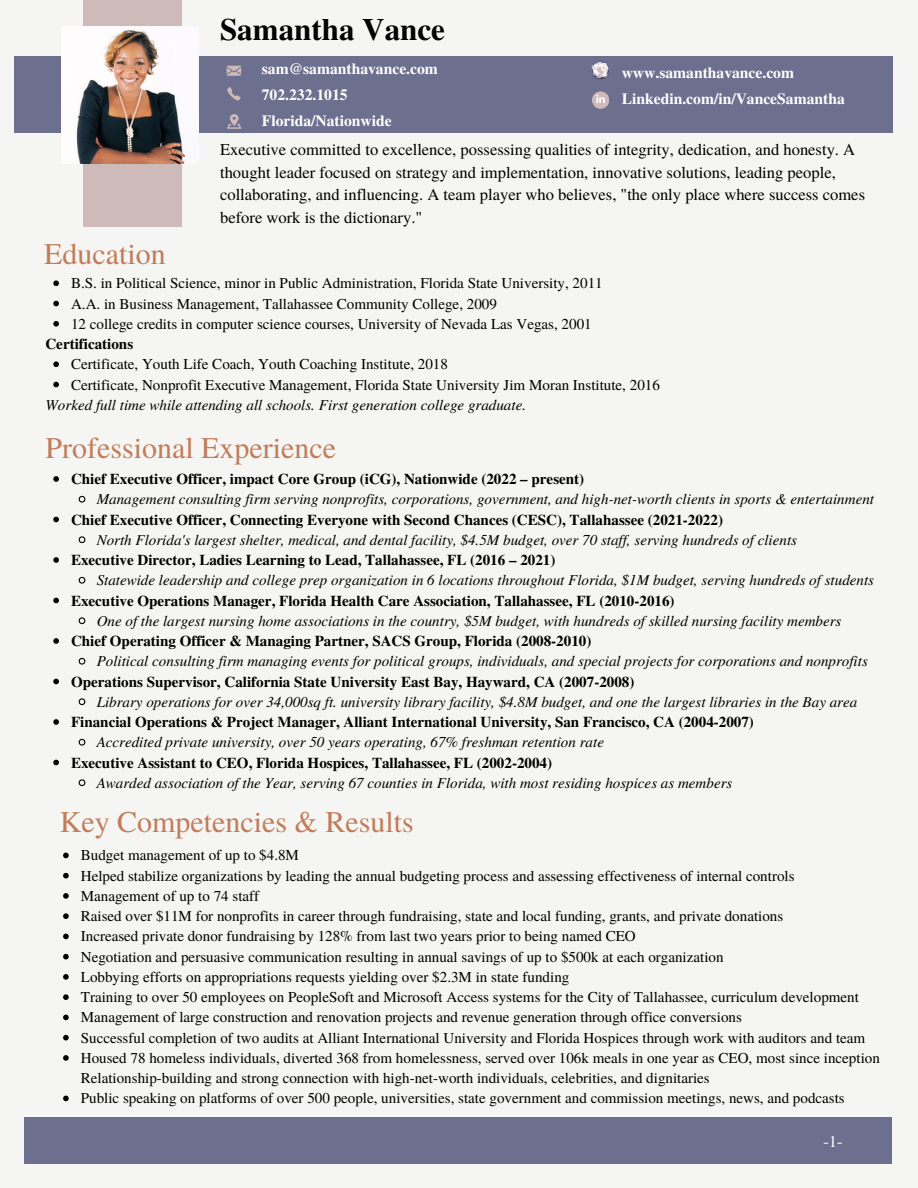
<style>
.page{position:relative;width:918px;height:1188px;background:#f5f5f3}
.page>*{position:absolute;margin:0;border:0;box-sizing:border-box;transform-origin:0 0}
.t1{font:700 31.05px "Te X Gyre Termes";color:#000}
.t2{font:30px "Te X Gyre Termes";color:#c27c59}
.t3{font:16.5px/22.5px "Te X Gyre Termes";color:#000}
.t4{font:16.5px "Te X Gyre Termes";color:#fff}
.t5{font:700 15.6px "Te X Gyre Termes";color:#fff}
.t6{font:15px/20.2px "Te X Gyre Termes";color:#000}
.t7{font:italic 15px "Te X Gyre Termes";color:#000}
.t8{font:700 15px "Te X Gyre Termes";color:#000}
</style>
<div class="page">
<div style="left:14px;top:56px;width:879px;height:77px;background:#6d6f8e"></div>
<div style="left:25px;top:1118px;width:867px;height:46px;background:#6d6f8e"></div>
<div style="left:83px;top:0;width:98px;height:227px;background:#cebab9"></div>
<svg style="left:227px;top:66px;width:14px;height:10px"></svg>
<svg style="left:227px;top:87px;width:14px;height:13px"></svg>
<svg style="left:227px;top:114px;width:15px;height:15px"></svg>
<svg style="left:591px;top:61px;width:18px;height:18px"></svg>
<svg style="left:592px;top:91px;width:17px;height:18px"></svg>
<svg style="left:594px;top:94px;width:15px;height:15px"></svg>
<img style="left:62px;top:26px;width:137px;height:137px">
<svg style="left:53px;top:476px;width:6px;height:6px"></svg>
<svg style="left:78px;top:495px;width:8px;height:8px"></svg>
<svg style="left:53px;top:517px;width:6px;height:5px"></svg>
<svg style="left:78px;top:536px;width:8px;height:8px"></svg>
<svg style="left:53px;top:557px;width:6px;height:6px"></svg>
<svg style="left:78px;top:576px;width:8px;height:8px"></svg>
<svg style="left:53px;top:598px;width:6px;height:5px"></svg>
<svg style="left:78px;top:617px;width:8px;height:8px"></svg>
<svg style="left:53px;top:638px;width:6px;height:6px"></svg>
<svg style="left:78px;top:657px;width:8px;height:8px"></svg>
<svg style="left:53px;top:679px;width:6px;height:5px"></svg>
<svg style="left:78px;top:698px;width:8px;height:8px"></svg>
<svg style="left:53px;top:719px;width:6px;height:6px"></svg>
<svg style="left:78px;top:738px;width:8px;height:8px"></svg>
<svg style="left:53px;top:760px;width:6px;height:5px"></svg>
<svg style="left:78px;top:779px;width:8px;height:8px"></svg>
<svg style="left:53px;top:280px;width:6px;height:6px"></svg>
<svg style="left:53px;top:301px;width:6px;height:5px"></svg>
<svg style="left:53px;top:321px;width:6px;height:6px"></svg>
<svg style="left:53px;top:361px;width:6px;height:6px"></svg>
<svg style="left:53px;top:382px;width:6px;height:5px"></svg>
<svg style="left:63px;top:853px;width:6px;height:5px"></svg>
<svg style="left:63px;top:873px;width:6px;height:5px"></svg>
<svg style="left:63px;top:893px;width:6px;height:6px"></svg>
<svg style="left:63px;top:913px;width:6px;height:6px"></svg>
<svg style="left:63px;top:934px;width:6px;height:5px"></svg>
<svg style="left:63px;top:954px;width:6px;height:5px"></svg>
<svg style="left:63px;top:974px;width:6px;height:6px"></svg>
<svg style="left:63px;top:994px;width:6px;height:6px"></svg>
<svg style="left:63px;top:1015px;width:6px;height:5px"></svg>
<svg style="left:63px;top:1035px;width:6px;height:5px"></svg>
<svg style="left:63px;top:1055px;width:6px;height:6px"></svg>
<svg style="left:63px;top:1096px;width:6px;height:5px"></svg>
<p class="t1" style="left:220px;top:6px;width:226px">Samantha Vance</p>
<p class="t5" style="left:262px;top:57px;width:178px">sam@samanthavance.com</p>
<p class="t5" style="left:262px;top:83px;width:87px">702.232.1015</p>
<p class="t5" style="left:262px;top:108px;width:131px">Florida/Nationwide</p>
<p class="t5" style="left:622px;top:60px;width:174px">www.samanthavance.com</p>
<p class="t5" style="left:622px;top:86px;width:225px">Linkedin.com/in/VanceSamantha</p>
<p class="t3" style="left:220px;top:137px;width:647px">Executive committed to excellence, possessing qualities of integrity, dedication, and honesty. A thought leader focused on strategy and implementation, innovative solutions, leading people, collaborating, and influencing. A team player who believes, "the only place where success comes before work is the dictionary."</p>
<p class="t2" style="left:44px;top:233px;width:123px">Education</p>
<p class="t6" style="left:71px;top:272px;width:533px">B.S. in Political Science, minor in Public Administration, Florida State University, 2011</p>
<p class="t6" style="left:71px;top:293px;width:427px">A.A. in Business Management, Tallahassee Community College, 2009</p>
<p class="t6" style="left:71px;top:313px;width:522px">12 college credits in computer science courses, University of Nevada Las Vegas, 2001</p>
<p class="t6" style="left:71px;top:353px;width:378px">Certificate, Youth Life Coach, Youth Coaching Institute, 2018</p>
<p class="t6" style="left:71px;top:374px;width:590px">Certificate, Nonprofit Executive Management, Florida State University Jim Moran Institute, 2016</p>
<p class="t8" style="left:45px;top:332px;width:89px">Certifications</p>
<p class="t7" style="left:45px;top:394px;width:482px">Worked full time while attending all schools. First generation college graduate.</p>
<p class="t2" style="left:45px;top:427px;width:292px">Professional Experience</p>
<p class="t8" style="left:71px;top:467px;width:515px">Chief Executive Officer, impact Core Group (iCG), Nationwide (2022 – present)</p>
<p class="t7" style="left:97px;top:488px;width:779px">Management consulting firm serving nonprofits, corporations, government, and high-net-worth clients in sports &amp; entertainment</p>
<p class="t8" style="left:71px;top:508px;width:653px">Chief Executive Officer, Connecting Everyone with Second Chances (CESC), Tallahassee (2021-2022)</p>
<p class="t7" style="left:97px;top:529px;width:702px">North Florida's largest shelter, medical, and dental facility, $4.5M budget, over 70 staf , serving hundreds of clients</p>
<p class="t8" style="left:71px;top:548px;width:486px">Executive Director, Ladies Learning to Lead, Tallahassee, FL (2016 – 2021)</p>
<p class="t7" style="left:97px;top:569px;width:779px">Statewide leadership and college prep organization in 6 locations throughout Florida, $1M budget, serving hundreds of students</p>
<p class="t8" style="left:71px;top:589px;width:605px">Executive Operations Manager, Florida Health Care Association, Tallahassee, FL (2010-2016)</p>
<p class="t7" style="left:97px;top:610px;width:746px">One of the largest nursing home associations in the country, $5M budget, with hundreds of skilled nursing facility members</p>
<p class="t8" style="left:71px;top:629px;width:522px">Chief Operating Officer &amp; Managing Partner, SACS Group, Florida (2008-2010)</p>
<p class="t7" style="left:97px;top:650px;width:773px">Political consulting firm managing events for political groups, individuals, and special projects for corporations and nonprofits</p>
<p class="t8" style="left:71px;top:670px;width:565px">Operations Supervisor, California State University East Bay, Hayward, CA (2007-2008)</p>
<p class="t7" style="left:97px;top:691px;width:762px">Library operations for over 34,000sq ft. university library facility, $4.8M budget, and one the largest libraries in the Bay area</p>
<p class="t8" style="left:71px;top:710px;width:684px">Financial Operations &amp; Project Manager, Alliant International University, San Francisco, CA (2004-2007)</p>
<p class="t7" style="left:97px;top:731px;width:509px">Accredited private university, over 50 years operating, 67% freshman retention rate</p>
<p class="t8" style="left:71px;top:751px;width:483px">Executive Assistant to CEO, Florida Hospices, Tallahassee, FL (2002-2004)</p>
<p class="t7" style="left:97px;top:772px;width:637px">Awarded association of the Year, serving 67 counties in Florida, with most residing hospices as members</p>
<p class="t2" style="left:60px;top:801px;width:356px">Key Competencies &amp; Results</p>
<p class="t6" style="left:81px;top:845px;width:220px">Budget management of up to $4.8M</p>
<p class="t6" style="left:81px;top:865px;width:715px">Helped stabilize organizations by leading the annual budgeting process and assessing effectiveness of internal controls</p>
<p class="t6" style="left:81px;top:885px;width:180px">Management of up to 74 staff</p>
<p class="t6" style="left:81px;top:905px;width:704px">Raised over $11M for nonprofits in career through fundraising, state and local funding, grants, and private donations</p>
<p class="t6" style="left:81px;top:926px;width:556px">Increased private donor fundraising by 128% from last two years prior to being named CEO</p>
<p class="t6" style="left:81px;top:946px;width:644px">Negotiation and persuasive communication resulting in annual savings of up to $500k at each organization</p>
<p class="t6" style="left:81px;top:966px;width:490px">Lobbying efforts on appropriations requests yielding over $2.3M in state funding</p>
<p class="t6" style="left:81px;top:986px;width:780px">Training to over 50 employees on PeopleSoft and Microsoft Access systems for the City of Tallahassee, curriculum development</p>
<p class="t6" style="left:81px;top:1007px;width:663px">Management of large construction and renovation projects and revenue generation through office conversions</p>
<p class="t6" style="left:81px;top:1027px;width:786px">Successful completion of two audits at Alliant International University and Florida Hospices through work with auditors and team</p>
<p class="t6" style="left:81px;top:1047px;width:801px">Housed 78 homeless individuals, diverted 368 from homelessness, served over 106k meals in one year as CEO, most since inception<br>Relationship-building and strong connection with high-net-worth individuals, celebrities, and dignitaries</p>
<p class="t6" style="left:81px;top:1088px;width:765px">Public speaking on platforms of over 500 people, universities, state government and commission meetings, news, and podcasts</p>
<p class="t4" style="left:823px;top:1129px;width:21px">-1-</p>
</div>
